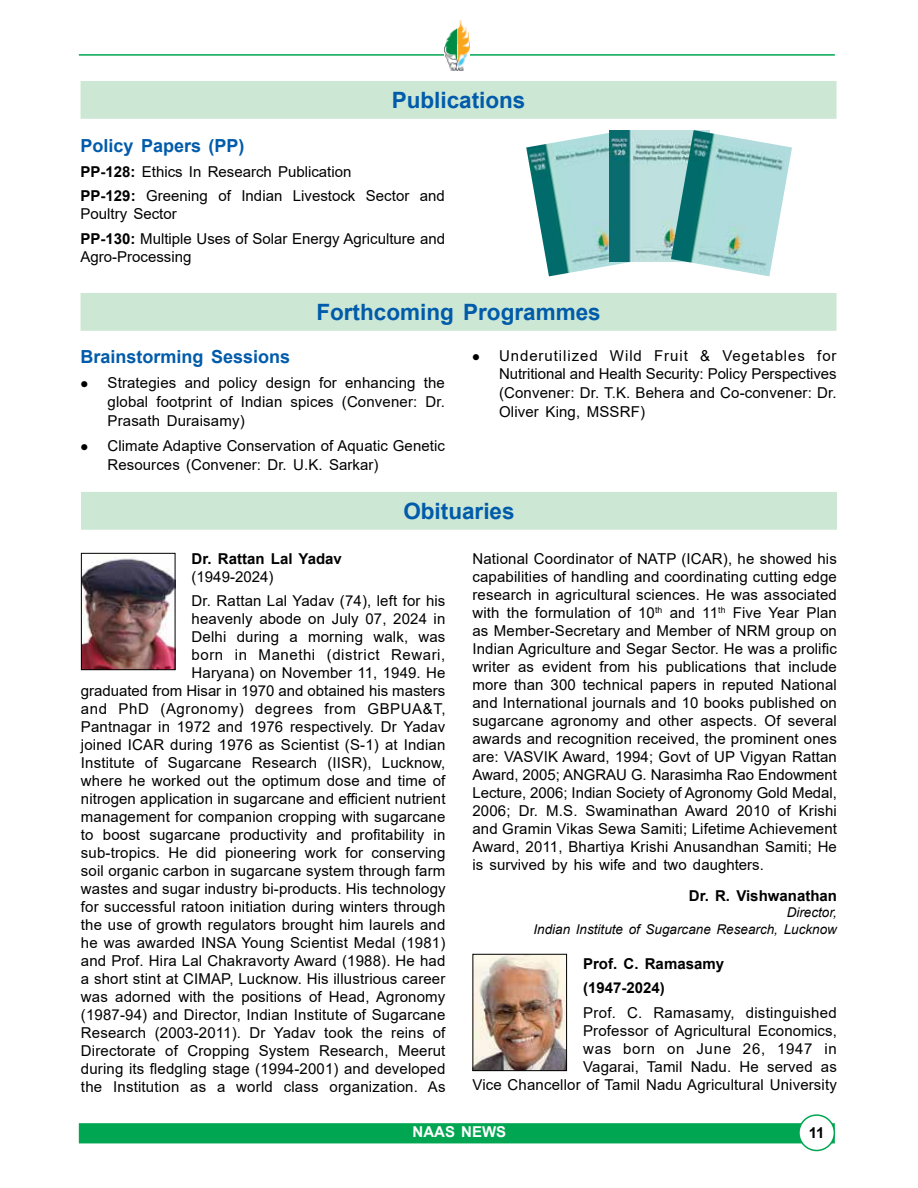
<style>
.page{position:relative;width:918px;height:1188px;background:#fff}
.page>*{position:absolute;margin:0;border:0;box-sizing:border-box;transform-origin:0 0}
.t1{font:700 22.5px "Arial";color:#005baa}
.t2{font:700 18px "Arial";color:#005baa}
.t3{font:15px/18px "Arial";letter-spacing:.01em;color:#000}
.t4{font:700 15px/24.5px "Arial";color:#000}
.t5{font:700 15px "Arial";color:#fff}
.t6{font:italic 13.5px/16.2px "Arial";color:#000;text-align:right}
.s1{font-weight:700}
</style>
<div class="page">
<hr style="left:79px;top:54px;width:756px;height:2px;background:#00a651">
<div style="left:79px;top:1123px;width:756px;height:20px;background:#00a651;border:2px solid #00a651"></div>
<div style="left:799px;top:1115px;width:35px;height:35px;background:#fff;border-radius:50%"></div>
<div style="left:798px;top:1114px;width:37px;height:37px;border:2px solid #00a651;border-radius:50%"></div>
<img style="left:444px;top:21px;width:25px;height:49px">
<div style="left:81px;top:293px;width:756px;height:38px;background:#cce7d3;border:2px solid #cce7d3"></div>
<div style="left:81px;top:81px;width:756px;height:38px;background:#cce7d3"></div>
<img style="left:526px;top:133px;width:121px;height:143px">
<img style="left:609px;top:130px;width:62px;height:131px">
<img style="left:671px;top:130px;width:121px;height:146px">
<div style="left:81px;top:492px;width:756px;height:38px;background:#cce7d3;border:2px solid #cce7d3"></div>
<img style="left:83px;top:558px;width:90px;height:110px">
<div style="left:81px;top:553px;width:94px;height:117px;border:1px solid #000"></div>
<img style="left:474px;top:956px;width:91px;height:113px">
<div style="left:472px;top:954px;width:95px;height:117px;border:1px solid #000"></div>
<h1 class="t1" style="left:392px;top:84px;width:135px">Publications</h1>
<p class="t2" style="left:81px;top:133px;width:166px">Policy Papers (PP)</p>
<p class="t3" style="left:81px;top:159px;width:366px;line-height:24.5px"><span class="s1">PP-128:</span> Ethics In Research Publication<br><span class="s1">PP-129:</span> Greening of Indian Livestock Sector and</p>
<p class="t3" style="left:81px;top:202px;width:366px;line-height:24.5px">Poultry Sector<br><span class="s1">PP-130:</span> Multiple Uses of Solar Energy Agriculture and</p>
<p class="t3" style="left:81px;top:247px;width:112px">Agro-Processing</p>
<h1 class="t1" style="left:316px;top:296px;width:286px">Forthcoming Programmes</h1>
<p class="t2" style="left:81px;top:344px;width:211px">Brainstorming Sessions</p>
<p class="t3" style="left:108px;top:373px;width:339px;line-height:18.8px;text-align:justify">Strategies and policy design for enhancing the global footprint of Indian spices (Convener: Dr.<br>Prasath Duraisamy)</p>
<p class="t3" style="left:108px;top:436px;width:339px;line-height:18.8px">Climate Adaptive Conservation of Aquatic Genetic<br>Resources (Convener: Dr. U.K. Sarkar)</p>
<p class="t3" style="left:499px;top:346px;width:339px;line-height:18.8px;text-align:justify">Underutilized Wild Fruit &amp; Vegetables for Nutritional and Health Security: Policy Perspectives (Convener: Dr. T.K. Behera and Co-convener: Dr.<br>Oliver King, MSSRF)</p>
<h1 class="t1" style="left:403px;top:495px;width:113px">Obituaries</h1>
<p class="t4" style="left:192px;top:547px;width:152px">Dr. Rattan Lal Yadav</p>
<p class="t3" style="left:192px;top:564px;width:255px;line-height:24.5px">(1949-2024)<br>Dr. Rattan Lal Yadav (74), left for his</p>
<p class="t3" style="left:81px;top:610px;width:366px;text-align:right">heavenly abode on July 07, 2024 in<br>Delhi during a morning walk, was<br>born in Manethi (district Rewari,<br>Haryana) on November 11, 1949. He<br>graduated from Hisar in 1970 and obtained his masters and PhD (Agronomy) degrees from GBPUA&amp;T, Pantnagar in 1972 and 1976 respectively. Dr Yadav joined ICAR during 1976 as Scientist (S-1) at Indian Institute of Sugarcane Research (IISR), Lucknow, where he worked out the optimum dose and time of nitrogen application in sugarcane and efficient nutrient management for companion cropping with sugarcane to boost sugarcane productivity and profitability in sub-tropics. He did pioneering work for conserving soil organic carbon in sugarcane system through farm wastes and sugar industry bi-products. His technology for successful ratoon initiation during winters through the use of growth regulators brought him laurels and he was awarded INSA Young Scientist Medal (1981) and Prof. Hira Lal Chakravorty Award (1988). He had a short stint at CIMAP, Lucknow. His illustrious career was adorned with the positions of Head, Agronomy (1987-94) and Director, Indian Institute of Sugarcane Research (2003-2011). Dr Yadav took the reins of Directorate of Cropping System Research, Meerut during its fledgling stage (1994-2001) and developed the Institution as a world class organization. As</p>
<p class="t3" style="left:472px;top:550px;width:366px;text-align:justify">National Coordinator of NATP (ICAR), he showed his capabilities of handling and coordinating cutting edge research in agricultural sciences. He was associated with the formulation of 10<sup>th</sup> and 11<sup>th</sup> Five Year Plan as Member-Secretary and Member of NRM group on Indian Agriculture and Segar Sector. He was a prolific writer as evident from his publications that include more than 300 technical papers in reputed National and International journals and 10 books published on sugarcane agronomy and other aspects. Of several awards and recognition received, the prominent ones are: VASVIK Award, 1994; Govt of UP Vigyan Rattan Award, 2005; ANGRAU G. Narasimha Rao Endowment Lecture, 2006; Indian Society of Agronomy Gold Medal, 2006; Dr. M.S. Swaminathan Award 2010 of Krishi and Gramin Vikas Sewa Samiti; Lifetime Achievement Award, 2011, Bhartiya Krishi Anusandhan Samiti; He is survived by his wife and two daughters.</p>
<p class="t4" style="left:689px;top:884px;width:150px">Dr. R. Vishwanathan</p>
<p class="t6" style="left:533px;top:905px;width:305px">Director,<br>Indian Institute of Sugarcane Research, Lucknow</p>
<p class="t4" style="left:583px;top:951px;width:142px">Prof. C. Ramasamy (1947-2024)</p>
<p class="t3" style="left:472px;top:1003px;width:366px;text-align:right">Prof. C. Ramasamy, distinguished<br>Professor of Agricultural Economics,<br>was born on June 26, 1947 in<br>Vagarai, Tamil Nadu. He served as<br>Vice Chancellor of Tamil Nadu Agricultural University</p>
<p class="t5" style="left:413px;top:1122px;width:95px">NAAS NEWS</p>
<p class="t4" style="left:809px;top:1121px;width:17px">11</p>
</div>
